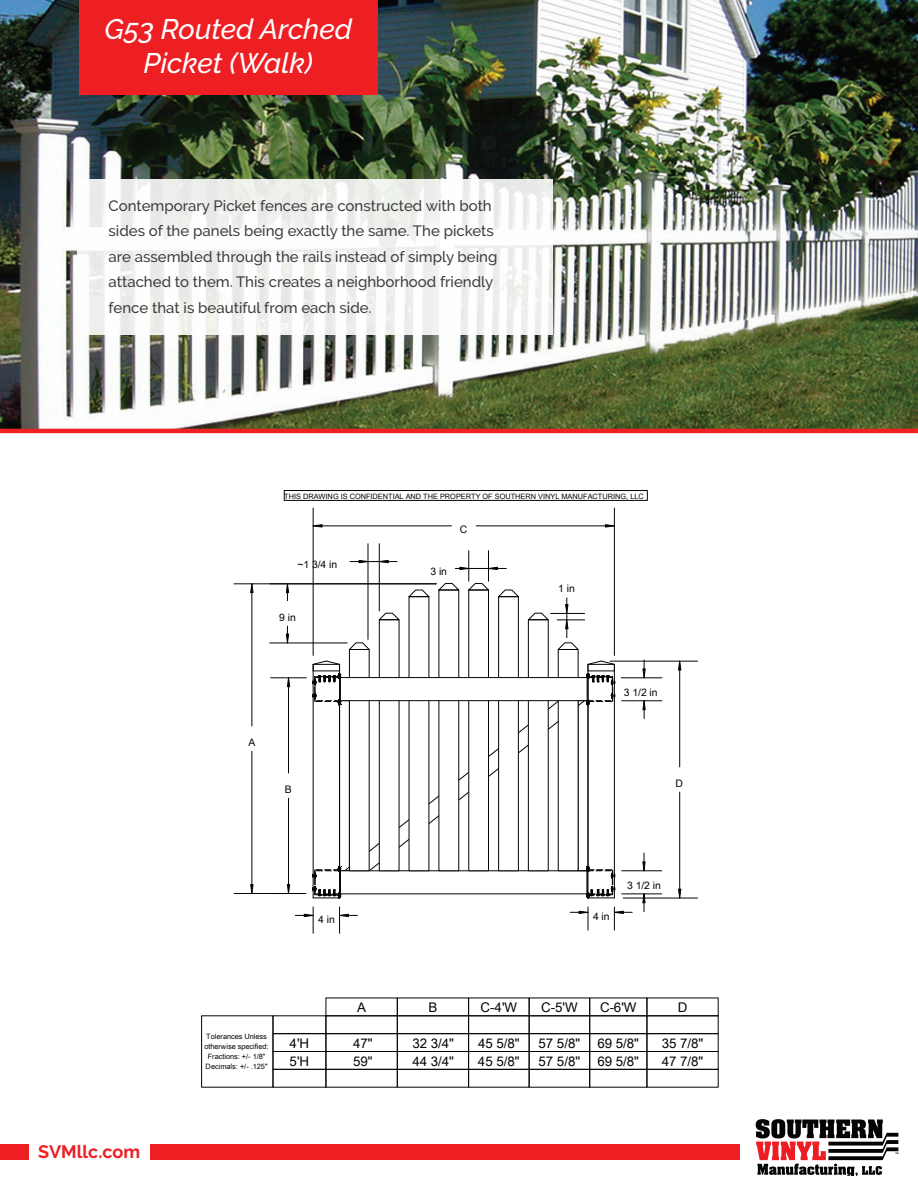
<style>
.page{position:relative;width:918px;height:1188px;background:#fff}
.page>*{position:absolute;margin:0;border:0;box-sizing:border-box;transform-origin:0 0}
.t1{font:italic 500 28.2px/34.2px "Raleway";color:#fff;text-align:center}
.t2{font:700 18px "Raleway";color:#ee1f23}
.t3{font:500 15px/25.5px "Raleway";color:#3e3e3f}
.t4{font:13.35px/17.7px "Arial Unicode MS Win Char Set FFFF H2";letter-spacing:-.005em;color:#040503}
.t5{font:10.35px "Arial Unicode MS Win Char Set FFFF H2";letter-spacing:-.005em;color:#040503}
.t6{font:7.35px/9.9px "Arial Unicode MS Win Char Set FFFF H2";color:#040503;text-align:center}
</style>
<div class="page">
<img style="left:0;top:0;width:918px;height:433px">
<div style="left:150px;top:1144px;width:590px;height:15px;background:#ee1f23"></div>
<svg style="left:756px;top:1119px;width:142px;height:56px"></svg>
<div style="left:284px;top:490px;width:363px;height:10px;border:1px solid #040503"></div>
<svg style="left:346px;top:676px;width:238px;height:194px"></svg>
<hr style="left:313px;top:664px;width:1px;height:234px;background:#040503">
<hr style="left:588px;top:664px;width:1px;height:234px;background:#040503">
<hr style="left:614px;top:664px;width:1px;height:234px;background:#040503">
<hr style="left:339px;top:664px;width:1px;height:234px;background:#040503">
<svg style="left:586px;top:866px;width:30px;height:33px"></svg>
<svg style="left:312px;top:866px;width:30px;height:33px"></svg>
<div style="left:578px;top:700px;width:10px;height:171px;border:1px solid #040503"></div>
<div style="left:349px;top:649px;width:20px;height:222px;background:#fff;border:1px solid #040503"></div>
<div style="left:379px;top:619px;width:20px;height:252px;background:#fff;border:1px solid #040503"></div>
<div style="left:409px;top:596px;width:20px;height:275px;background:#fff"></div>
<div style="left:439px;top:590px;width:20px;height:281px;background:#fff"></div>
<div style="left:468px;top:590px;width:21px;height:281px;background:#fff;border:1px solid #040503"></div>
<div style="left:498px;top:596px;width:21px;height:275px;background:#fff;border:1px solid #040503"></div>
<div style="left:528px;top:619px;width:21px;height:252px;background:#fff;border:1px solid #040503"></div>
<div style="left:558px;top:649px;width:20px;height:222px;background:#fff"></div>
<div style="left:340px;top:677px;width:247px;height:24px;background:#fff;border:1px solid #040503"></div>
<svg style="left:312px;top:660px;width:30px;height:46px"></svg>
<svg style="left:586px;top:660px;width:29px;height:46px"></svg>
<svg style="left:349px;top:642px;width:21px;height:8px"></svg>
<svg style="left:379px;top:613px;width:21px;height:7px"></svg>
<svg style="left:408px;top:590px;width:22px;height:7px"></svg>
<svg style="left:438px;top:583px;width:22px;height:8px"></svg>
<svg style="left:468px;top:583px;width:21px;height:8px"></svg>
<svg style="left:498px;top:590px;width:21px;height:7px"></svg>
<svg style="left:528px;top:613px;width:21px;height:7px"></svg>
<hr style="left:621px;top:678px;width:41px;height:1px;background:#040503">
<hr style="left:622px;top:701px;width:40px;height:1px;background:#040503">
<svg style="left:642px;top:700px;width:4px;height:18px"></svg>
<svg style="left:642px;top:660px;width:4px;height:18px"></svg>
<hr style="left:622px;top:871px;width:40px;height:1px;background:#040503">
<hr style="left:622px;top:894px;width:40px;height:1px;background:#040503">
<svg style="left:642px;top:893px;width:4px;height:19px"></svg>
<svg style="left:642px;top:853px;width:4px;height:18px"></svg>
<svg style="left:295px;top:907px;width:19px;height:26px"></svg>
<svg style="left:339px;top:907px;width:18px;height:26px"></svg>
<svg style="left:570px;top:907px;width:19px;height:23px"></svg>
<svg style="left:614px;top:907px;width:18px;height:23px"></svg>
<hr style="left:313px;top:508px;width:1px;height:147px;background:#040503">
<hr style="left:614px;top:508px;width:1px;height:147px;background:#040503">
<hr style="left:322px;top:526px;width:129px;height:1px;background:#040503">
<hr style="left:476px;top:526px;width:129px;height:1px;background:#040503">
<svg style="left:313px;top:524px;width:10px;height:4px"></svg>
<svg style="left:605px;top:524px;width:10px;height:4px"></svg>
<hr style="left:623px;top:898px;width:75px;height:1px;background:#040503">
<hr style="left:610px;top:661px;width:88px;height:1px;background:#040503">
<hr style="left:679px;top:792px;width:1px;height:97px;background:#040503">
<hr style="left:679px;top:670px;width:1px;height:97px;background:#040503">
<svg style="left:678px;top:889px;width:3px;height:10px"></svg>
<svg style="left:678px;top:661px;width:3px;height:10px"></svg>
<hr style="left:234px;top:893px;width:72px;height:1px;background:#040503">
<hr style="left:234px;top:584px;width:202px;height:1px;background:#040503">
<hr style="left:252px;top:751px;width:1px;height:134px;background:#040503">
<hr style="left:252px;top:593px;width:1px;height:133px;background:#040503">
<svg style="left:250px;top:884px;width:4px;height:9px"></svg>
<svg style="left:250px;top:583px;width:4px;height:10px"></svg>
<hr style="left:271px;top:678px;width:35px;height:1px;background:#040503">
<hr style="left:288px;top:687px;width:1px;height:86px;background:#040503">
<hr style="left:288px;top:798px;width:1px;height:87px;background:#040503">
<svg style="left:287px;top:677px;width:3px;height:10px"></svg>
<svg style="left:287px;top:884px;width:3px;height:9px"></svg>
<hr style="left:368px;top:544px;width:1px;height:95px;background:#040503">
<hr style="left:379px;top:544px;width:1px;height:67px;background:#040503">
<svg style="left:350px;top:560px;width:47px;height:3px"></svg>
<hr style="left:469px;top:551px;width:1px;height:30px;background:#040503">
<hr style="left:488px;top:551px;width:1px;height:30px;background:#040503">
<svg style="left:455px;top:567px;width:51px;height:3px"></svg>
<hr style="left:551px;top:613px;width:34px;height:1px;background:#040503">
<svg style="left:557px;top:598px;width:28px;height:52px"></svg>
<hr style="left:270px;top:643px;width:77px;height:1px;background:#040503">
<svg style="left:286px;top:583px;width:3px;height:18px"></svg>
<svg style="left:286px;top:626px;width:3px;height:17px"></svg>
<div style="left:326px;top:1051px;width:72px;height:19px;border:1px solid #040503"></div>
<div style="left:326px;top:1033px;width:72px;height:19px;border:1px solid #040503"></div>
<div style="left:326px;top:1016px;width:72px;height:18px;border:1px solid #040503"></div>
<div style="left:201px;top:1016px;width:72px;height:71px;border:1px solid #040503"></div>
<div style="left:326px;top:998px;width:72px;height:18px;border:1px solid #040503"></div>
<div style="left:397px;top:1051px;width:72px;height:19px;border:1px solid #040503"></div>
<div style="left:397px;top:1033px;width:72px;height:19px;border:1px solid #040503"></div>
<div style="left:397px;top:1016px;width:72px;height:18px;border:1px solid #040503"></div>
<div style="left:397px;top:998px;width:72px;height:18px;border:1px solid #040503"></div>
<div style="left:589px;top:1051px;width:58px;height:19px;border:1px solid #040503"></div>
<div style="left:589px;top:1033px;width:58px;height:19px;border:1px solid #040503"></div>
<div style="left:589px;top:1016px;width:58px;height:18px;border:1px solid #040503"></div>
<div style="left:589px;top:998px;width:58px;height:18px;border:1px solid #040503"></div>
<div style="left:647px;top:1051px;width:71px;height:19px;border:1px solid #040503"></div>
<div style="left:647px;top:1033px;width:71px;height:19px;border:1px solid #040503"></div>
<div style="left:647px;top:1016px;width:71px;height:18px;border:1px solid #040503"></div>
<div style="left:647px;top:998px;width:71px;height:18px;border:1px solid #040503"></div>
<div style="left:273px;top:1051px;width:53px;height:19px;border:1px solid #040503"></div>
<div style="left:273px;top:1033px;width:53px;height:19px;border:1px solid #040503"></div>
<div style="left:273px;top:1016px;width:53px;height:18px;border:1px solid #040503"></div>
<div style="left:529px;top:1033px;width:61px;height:19px;border:1px solid #040503"></div>
<div style="left:468px;top:1033px;width:61px;height:19px;border:1px solid #040503"></div>
<div style="left:529px;top:1051px;width:61px;height:19px;border:1px solid #040503"></div>
<div style="left:468px;top:1051px;width:61px;height:19px;border:1px solid #040503"></div>
<div style="left:529px;top:1069px;width:61px;height:18px;border:1px solid #040503"></div>
<div style="left:468px;top:1069px;width:61px;height:18px;border:1px solid #040503"></div>
<div style="left:529px;top:998px;width:61px;height:18px;border:1px solid #040503"></div>
<div style="left:468px;top:998px;width:61px;height:18px;border:1px solid #040503"></div>
<svg style="left:77px;top:179px;width:476px;height:155px"></svg>
<div style="left:79px;top:0;width:299px;height:95px;background:#ee1f23"></div>
<div style="left:0;top:1144px;width:28px;height:15px;background:#ee1f23"></div>
<h1 class="t1" style="left:104px;top:12px;width:249px">G53 Routed Arched<br>Picket (Walk)</h1>
<p class="t3" style="left:109px;top:193px;width:390px">Contemporary Picket fences are constructed with both sides of the panels being exactly the same. The pickets are assembled through the rails instead of simply being attached to them. This creates a neighborhood friendly fence that is beautiful from each side.</p>
<p class="t6" style="left:284px;top:491px;width:361px">THIS DRAWING IS CONFIDENTIAL AND THE PROPERTY OF SOUTHERN VINYL MANUFACTURING, LLC</p>
<p class="t2" style="left:38px;top:1141px;width:103px">SVMllc.com</p>
<p class="t5" style="left:297px;top:557px;width:41px">~1 3/4 in</p>
<p class="t5" style="left:279px;top:609px;width:18px">9 in</p>
<p class="t5" style="left:248px;top:735px;width:8px">A</p>
<p class="t5" style="left:285px;top:782px;width:8px">B</p>
<p class="t5" style="left:430px;top:564px;width:18px">3 in</p>
<p class="t5" style="left:460px;top:522px;width:9px">C</p>
<p class="t5" style="left:558px;top:581px;width:18px">1 in</p>
<p class="t5" style="left:624px;top:685px;width:35px">3 1/2 in</p>
<p class="t5" style="left:676px;top:776px;width:9px">D</p>
<p class="t5" style="left:318px;top:912px;width:18px">4 in</p>
<p class="t5" style="left:593px;top:908px;width:18px">4 in</p>
<p class="t5" style="left:627px;top:878px;width:35px">3 1/2 in</p>
<p class="t6" style="left:204px;top:1032px;width:66px">Tolerances Unless otherwise specified:<br>Fractions: +/- 1/8"<br>Decimals: +/- .125"</p>
<p class="t4" style="left:541px;top:998px;width:38px">C-5'W</p>
<p class="t4" style="left:600px;top:998px;width:38px">C-6'W</p>
<p class="t4" style="left:357px;top:998px;width:10px">A</p>
<p class="t4" style="left:428px;top:998px;width:10px">B</p>
<p class="t4" style="left:481px;top:998px;width:38px">C-4'W</p>
<p class="t4" style="left:678px;top:998px;width:11px">D</p>
<p class="t4" style="left:411px;top:1025px;width:21px">5'H</p>
<p class="t4" style="left:600px;top:1026px;width:43px">45 5/8"</p>
<p class="t4" style="left:660px;top:1025px;width:43px">57 5/8"</p>
<p class="t4" style="left:534px;top:1026px;width:43px">44 3/4"</p>
<p class="t4" style="left:290px;top:1034px;width:21px">4'H</p>
<p class="t4" style="left:353px;top:1034px;width:21px">47"<br>59"</p>
<p class="t4" style="left:412px;top:1034px;width:43px">32 3/4"</p>
<p class="t4" style="left:662px;top:1034px;width:43px">35 7/8"</p>
<p class="t4" style="left:478px;top:1034px;width:43px">45 5/8"</p>
<p class="t4" style="left:539px;top:1034px;width:43px">57 5/8"<br>57 5/8"</p>
<p class="t4" style="left:597px;top:1034px;width:43px">69 5/8"</p>
<p class="t4" style="left:290px;top:1052px;width:21px">5'H</p>
<p class="t4" style="left:662px;top:1052px;width:43px">47 7/8"</p>
<p class="t4" style="left:478px;top:1052px;width:43px">45 5/8"</p>
<p class="t4" style="left:597px;top:1052px;width:43px">69 5/8"</p>
<p class="t4" style="left:412px;top:1052px;width:43px">44 3/4"</p>
</div>
